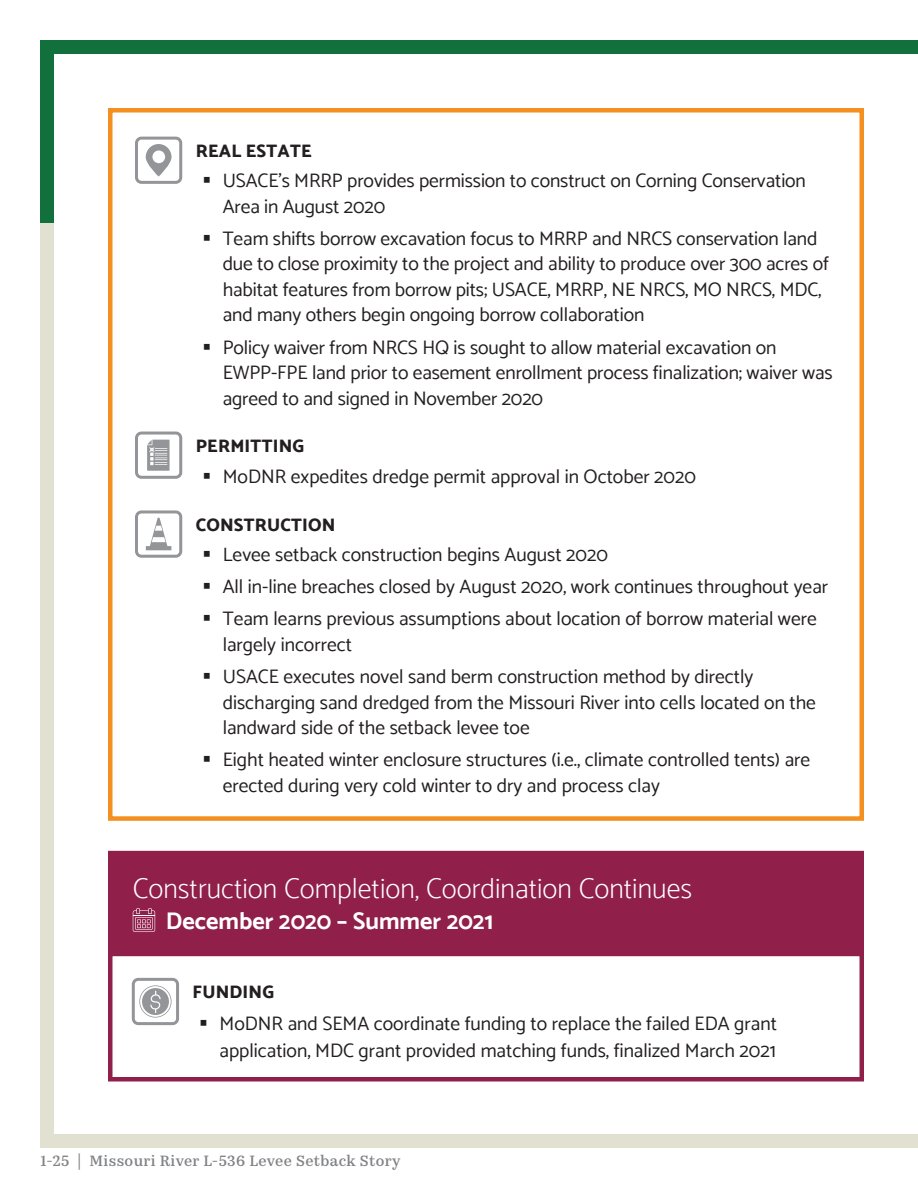
<style>
.page{position:relative;width:918px;height:1188px;background:#fff}
.page>*{position:absolute;margin:0;border:0;box-sizing:border-box;transform-origin:0 0}
.Pull_Quote{font:200 28.5px "Catamaran";color:#fff}
.Byline_Title{font:700 24px "Catamaran";color:#fff}
.t1{font:19.5px/25.5px "Catamaran";color:#231f20}
.Pop-up_Headers{font:800 18px "Catamaran";letter-spacing:.01em;color:#231f20}
.t2{font:500 15px "Kazimir Text";letter-spacing:.025em;color:#808285}
</style>
<div class="page">
<div style="left:40px;top:40px;width:878px;height:183px;background:#12703c"></div>
<div style="left:40px;top:223px;width:878px;height:925px;background:#e1e0d1"></div>
<div style="left:54px;top:54px;width:864px;height:1080px;background:#fff"></div>
<div style="left:108px;top:952px;width:756px;height:130px;background:#fff;border:4px solid #901f4a"></div>
<div style="left:108px;top:850px;width:756px;height:108px;background:#901f4a"></div>
<div style="left:132px;top:978px;width:47px;height:47px;border:3px solid #939598;border-radius:5px"></div>
<svg style="left:139px;top:985px;width:33px;height:33px"></svg>
<div style="left:108px;top:108px;width:756px;height:713px;background:#fff;border:4px solid #f3901f"></div>
<div style="left:135px;top:137px;width:47px;height:47px;border:3px solid #939598;border-radius:5px"></div>
<svg style="left:146px;top:144px;width:26px;height:32px"></svg>
<div style="left:135px;top:432px;width:47px;height:47px;border:3px solid #939598;border-radius:5px"></div>
<svg style="left:147px;top:440px;width:23px;height:31px"></svg>
<div style="left:135px;top:510px;width:47px;height:48px;border:3px solid #939598;border-radius:5px"></div>
<svg style="left:146px;top:517px;width:25px;height:33px"></svg>
<p class="Pop-up_Headers" style="left:196px;top:140px;width:117px">REAL ESTATE</p>
<p class="t1" style="left:223px;top:168px;width:585px">USACE’s MRRP provides permission to construct on Corning Conservation<br>Area in August 2020</p>
<p class="t1" style="left:223px;top:225px;width:608px">Team shifts borrow excavation focus to MRRP and NRCS conservation land due to close proximity to the project and ability to produce over 300 acres of habitat features from borrow pits; USACE, MRRP, NE NRCS, MO NRCS, MDC, and many others begin ongoing borrow collaboration</p>
<p class="t1" style="left:223px;top:334px;width:611px">Policy waiver from NRCS HQ is sought to allow material excavation on<br>EWPP-FPE land prior to easement enrollment process finalization; waiver was agreed to and signed in November 2020</p>
<p class="Pop-up_Headers" style="left:196px;top:435px;width:110px">PERMITTING</p>
<p class="t1" style="left:223px;top:464px;width:475px">MoDNR expedites dredge permit approval in October 2020</p>
<p class="Pop-up_Headers" style="left:196px;top:514px;width:141px">CONSTRUCTION</p>
<p class="t1" style="left:223px;top:541px;width:387px">Levee setback construction begins August 2020</p>
<p class="t1" style="left:223px;top:574px;width:607px">All in-line breaches closed by August 2020, work continues throughout year</p>
<p class="t1" style="left:223px;top:606px;width:596px">Team learns previous assumptions about location of borrow material were largely incorrect</p>
<p class="t1" style="left:223px;top:664px;width:595px">USACE executes novel sand berm construction method by directly discharging sand dredged from the Missouri River into cells located on the landward side of the setback levee toe</p>
<p class="t1" style="left:223px;top:747px;width:589px">Eight heated winter enclosure structures (i.e., climate controlled tents) are erected during very cold winter to dry and process clay</p>
<p class="Pull_Quote" style="left:133px;top:871px;width:561px">Construction Completion, Coordination Continues</p>
<p class="Byline_Title" style="left:166px;top:907px;width:329px">December 2020 – Summer 2021</p>
<p class="Pop-up_Headers" style="left:193px;top:982px;width:83px">FUNDING</p>
<p class="t1" style="left:220px;top:1010px;width:559px;line-height:27px">MoDNR and SEMA coordinate funding to replace the failed EDA grant application, MDC grant provided matching funds, finalized March 2021</p>
<p class="t2" style="left:40px;top:1150px;width:361px">1-25 | Missouri River L-536 Levee Setback Story</p>
</div>
